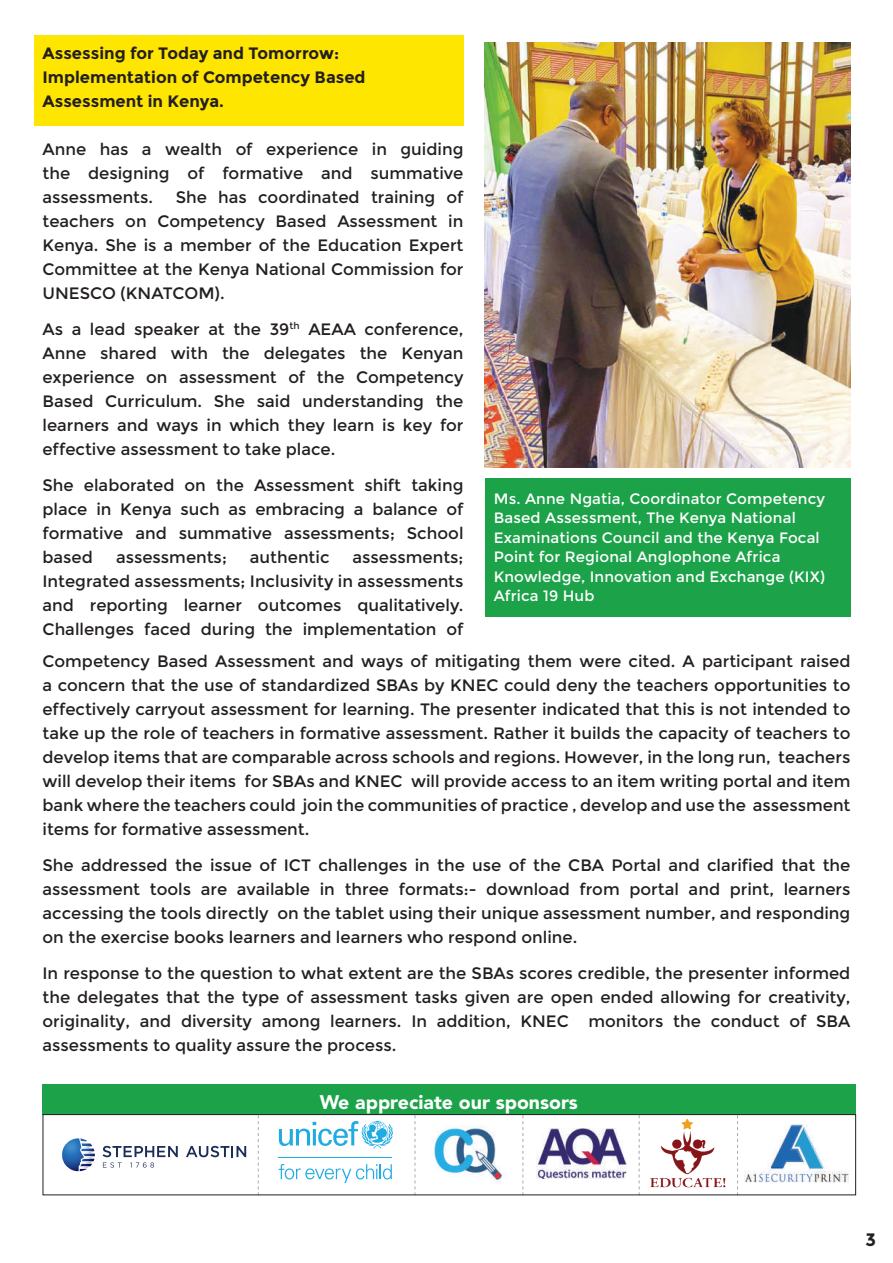
<style>
.page{position:relative;width:893px;height:1263px;background:#fff}
.page>*{position:absolute;margin:0;border:0;box-sizing:border-box;transform-origin:0 0}
.t1{font:900 19.5px "Avenir LT Std";color:#fff}
.t2{font:700 18px "Montserrat";color:#231f20}
.t3{font:16.5px/24px "Montserrat";color:#231f20;text-align:justify}
.t4{font:700 16.5px/24px "Montserrat";color:#231f20}
.t5{font:15px/19.5px "Montserrat";letter-spacing:.01em;color:#fff}
</style>
<div class="page">
<div style="left:34px;top:35px;width:429px;height:90px;background:#ffe601"></div>
<div style="left:485px;top:478px;width:365px;height:139px;background:#1ca249"></div>
<img style="left:485px;top:43px;width:365px;height:425px">
<div style="left:43px;top:1084px;width:813px;height:31px;background:#1ca249"></div>
<img style="left:537px;top:1128px;width:89px;height:50px">
<img style="left:745px;top:1124px;width:104px;height:58px">
<svg style="left:186px;top:1146px;width:60px;height:11px"></svg>
<svg style="left:103px;top:1146px;width:75px;height:21px"></svg>
<svg style="left:62px;top:1138px;width:33px;height:33px"></svg>
<img style="left:650px;top:1118px;width:76px;height:70px">
<svg style="left:258px;top:1116px;width:1px;height:77px"></svg>
<svg style="left:415px;top:1116px;width:1px;height:77px"></svg>
<svg style="left:522px;top:1116px;width:1px;height:77px"></svg>
<svg style="left:639px;top:1116px;width:1px;height:77px"></svg>
<svg style="left:737px;top:1116px;width:1px;height:77px"></svg>
<img style="left:434px;top:1126px;width:70px;height:57px">
<svg style="left:279px;top:1121px;width:114px;height:27px"></svg>
<hr style="left:279px;top:1157px;width:113px;height:1px;background:#20ace3">
<svg style="left:279px;top:1164px;width:113px;height:19px"></svg>
<div style="left:43px;top:1114px;width:813px;height:81px;border:1px solid #231f20"></div>
<p class="t4" style="left:43px;top:41px;width:325px">Assessing for Today and Tomorrow:<br>Implementation of Competency Based<br>Assessment in Kenya.</p>
<p class="t3" style="left:43px;top:137px;width:422px">Anne has a wealth of experience in guiding the designing of formative and summative assessments.</p>
<p class="t3" style="left:43px;top:185px;width:422px;text-indent:133px">She has coordinated training of teachers on Competency Based Assessment in Kenya. She is a member of the Education Expert Committee at the Kenya National Commission for UNESCO (KNATCOM).</p>
<p class="t3" style="left:43px;top:317px;width:422px">As a lead speaker at the 39<sup>th</sup> AEAA conference, Anne shared with the delegates the Kenyan experience on assessment of the Competency Based Curriculum. She said understanding the learners and ways in which they learn is key for effective assessment to take place.</p>
<p class="t3" style="left:43px;top:473px;width:422px">She elaborated on the Assessment shift taking place in Kenya such as embracing a balance of formative and summative assessments; School based</p>
<p class="t3" style="left:116px;top:545px;width:112px">assessments;</p>
<p class="t3" style="left:250px;top:545px;width:81px">authentic</p>
<p class="t3" style="left:43px;top:545px;width:422px;text-indent:310px">assessments; Integrated assessments; Inclusivity in assessments and reporting learner outcomes qualitatively.<br>Challenges faced during the implementation of</p>
<p class="t5" style="left:494px;top:489px;width:333px">Ms. Anne Ngatia, Coordinator Competency Based Assessment, The Kenya National Examinations Council and the Kenya Focal Point for Regional Anglophone Africa Knowledge, Innovation and Exchange (KIX)<br>Africa 19 Hub</p>
<p class="t3" style="left:43px;top:649px;width:809px">Competency Based Assessment and ways of mitigating them were cited. A participant raised a concern that the use of standardized SBAs by KNEC could deny the teachers opportunities to effectively carryout assessment for learning. The presenter indicated that this is not intended to take up the role of teachers in formative assessment. Rather it builds the capacity of teachers to develop items that are comparable across schools and regions. However, in the long run, teachers will develop their items for SBAs and KNEC will provide access to an item writing portal and item bank where the teachers could join the communities of practice , develop and use the assessment items for formative assessment.</p>
<p class="t3" style="left:43px;top:853px;width:809px">She addressed the issue of ICT challenges in the use of the CBA Portal and clarified that the assessment tools are available in three formats:- download from portal and print, learners accessing the tools directly on the tablet using their unique assessment number, and responding on the exercise books learners and learners who respond online.</p>
<p class="t3" style="left:43px;top:961px;width:809px">In response to the question to what extent are the SBAs scores credible, the presenter informed the delegates that the type of assessment tasks given are open ended allowing for creativity, originality, and diversity among learners. In addition, KNEC monitors the conduct of SBA assessments to quality assure the process.</p>
<p class="t1" style="left:320px;top:1090px;width:260px">We appreciate our sponsors</p>
<p class="t2" style="left:865px;top:1229px;width:12px">3</p>
</div>
